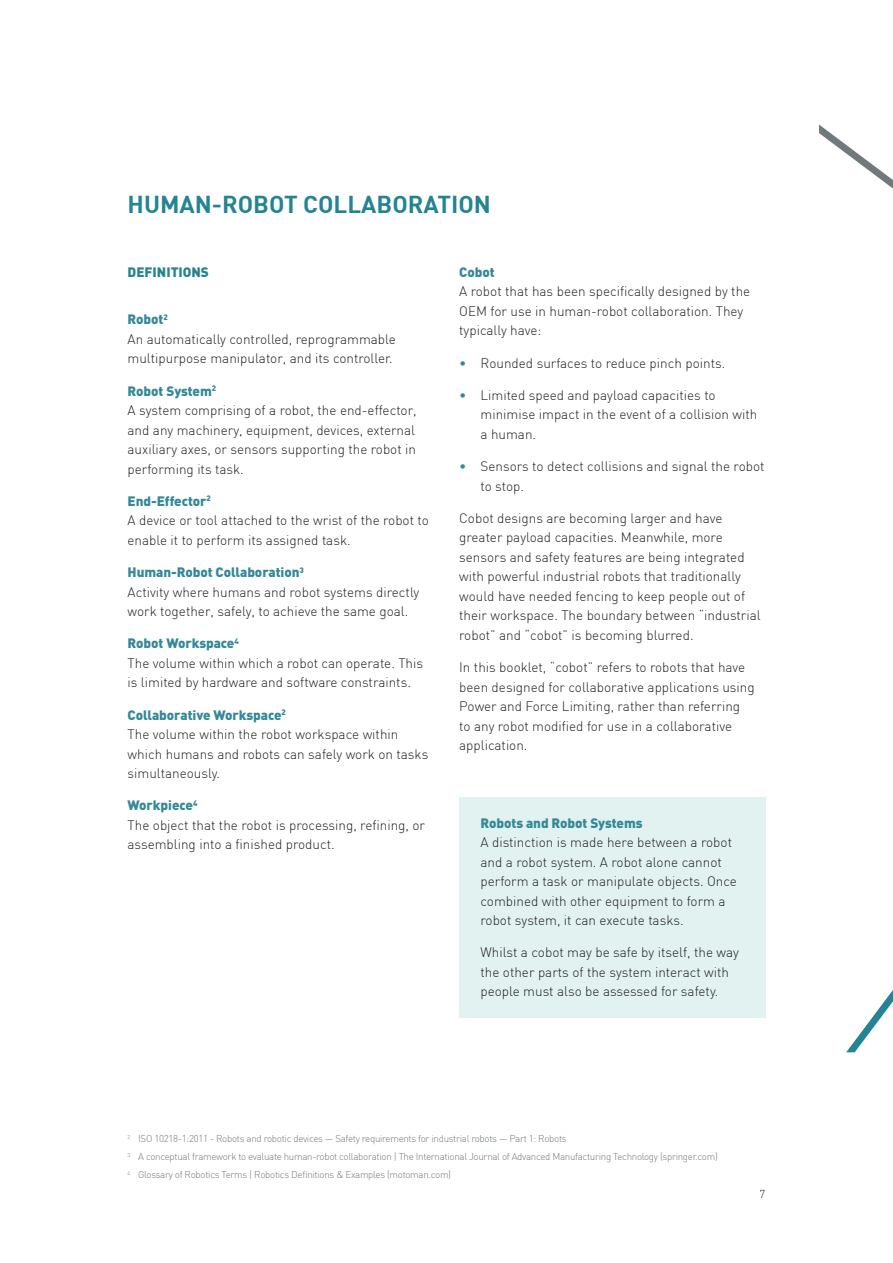
<style>
.page{position:relative;width:893px;height:1263px;background:#fff}
.page>*{position:absolute;margin:0;border:0;box-sizing:border-box;transform-origin:0 0}
.t1{font:700 24px "DIN";color:#248493}
.t2{font:300 13.5px/19.5px "DIN";color:#212121}
.t3{font:900 13.5px "DIN";letter-spacing:-.005em;color:#348897}
.t4{font:900 13.5px "DIN";color:#248493}
.t5{font:300 11.25px "DIN";color:#212121}
.t6{font:300 9.75px/17.7px "DIN";letter-spacing:-.03em;color:#72797d}
.s1{font-weight:900;color:#348897}
.s2{color:#348897}
</style>
<div class="page">
<svg style="left:846px;top:990px;width:47px;height:62px"></svg>
<svg style="left:819px;top:124px;width:74px;height:65px"></svg>
<div style="left:459px;top:797px;width:306px;height:220px;background:#e1f2f1"></div>
<h1 class="t1" style="left:128px;top:188px;width:365px">HUMAN-ROBOT COLLABORATION</h1>
<p class="t4" style="left:128px;top:263px;width:83px">DEFINITIONS</p>
<p class="t2" style="left:128px;top:310px;width:270px"><span class="s1">Robot</span><sup>2<br></sup>An automatically controlled, reprogrammable multipurpose manipulator, and its controller.</p>
<p class="t2" style="left:128px;top:381px;width:291px"><span class="s1">Robot System</span><sup>2<br></sup>A system comprising of a robot, the end-effector, and any machinery, equipment, devices, external auxiliary axes, or sensors supporting the robot in performing its task.</p>
<p class="t2" style="left:128px;top:491px;width:303px"><span class="s1">End-Effector</span><sup>2<br></sup>A device or tool attached to the wrist of the robot to enable it to perform its assigned task.</p>
<p class="t2" style="left:128px;top:562px;width:293px"><span class="s1">Human-Robot Collaboration</span><sup>3<br></sup>Activity where humans and robot systems directly work together, safely, to achieve the same goal.</p>
<p class="t2" style="left:128px;top:634px;width:297px"><span class="s1">Robot Workspace</span><sup>4<br></sup>The volume within which a robot can operate. This is limited by hardware and software constraints.</p>
<p class="t2" style="left:128px;top:705px;width:302px"><span class="s1">Collaborative Workspace</span><sup>2<br></sup>The volume within the robot workspace within which humans and robots can safely work on tasks simultaneously.</p>
<p class="t2" style="left:128px;top:796px;width:299px"><span class="s1">Workpiece</span><sup>4<br></sup>The object that the robot is processing, refining, or assembling into a finished product.</p>
<p class="t3" style="left:459px;top:263px;width:37px">Cobot</p>
<p class="t2" style="left:459px;top:282px;width:293px">A robot that has been specifically designed by the<br>OEM for use in human-robot collaboration. They typically have:</p>
<p class="t2" style="left:459px;top:353px;width:268px"><span class="s2">•</span> Rounded surfaces to reduce pinch points.</p>
<p class="t2" style="left:480px;top:385px;width:278px;text-indent:-21px"><span class="s2">•</span> Limited speed and payload capacities to minimise impact in the event of a collision with a human.</p>
<p class="t2" style="left:480px;top:456px;width:286px;text-indent:-21px"><span class="s2">•</span> Sensors to detect collisions and signal the robot to stop.</p>
<p class="t2" style="left:459px;top:508px;width:303px">Cobot designs are becoming larger and have greater payload capacities. Meanwhile, more sensors and safety features are being integrated with powerful industrial robots that traditionally would have needed fencing to keep people out of their workspace. The boundary between “industrial robot” and “cobot” is becoming blurred.</p>
<p class="t2" style="left:459px;top:657px;width:297px">In this booklet, “cobot” refers to robots that have been designed for collaborative applications using Power and Force Limiting, rather than referring to any robot modified for use in a collaborative application.</p>
<p class="t3" style="left:480px;top:813px;width:164px">Robots and Robot Systems</p>
<p class="t2" style="left:480px;top:832px;width:258px">A distinction is made here between a robot and a robot system. A robot alone cannot perform a task or manipulate objects. Once combined with other equipment to form a robot system, it can execute tasks.</p>
<p class="t2" style="left:480px;top:942px;width:260px">Whilst a cobot may be safe by itself, the way the other parts of the system interact with people must also be assessed for safety.</p>
<p class="t6" style="left:128px;top:1130px;width:592px"><sup>2</sup> ISO 10218-1:2011 - Robots and robotic devices — Safety requirements for industrial robots — Part 1: Robots<br><sup>3</sup> A conceptual framework to evaluate human-robot collaboration | The International Journal of Advanced Manufacturing Technology (springer.com)<br><sup>4</sup> Glossary of Robotics Terms | Robotics Definitions &amp; Examples (motoman.com)</p>
<p class="t5" style="left:760px;top:1187px;width:7px">7</p>
</div>
